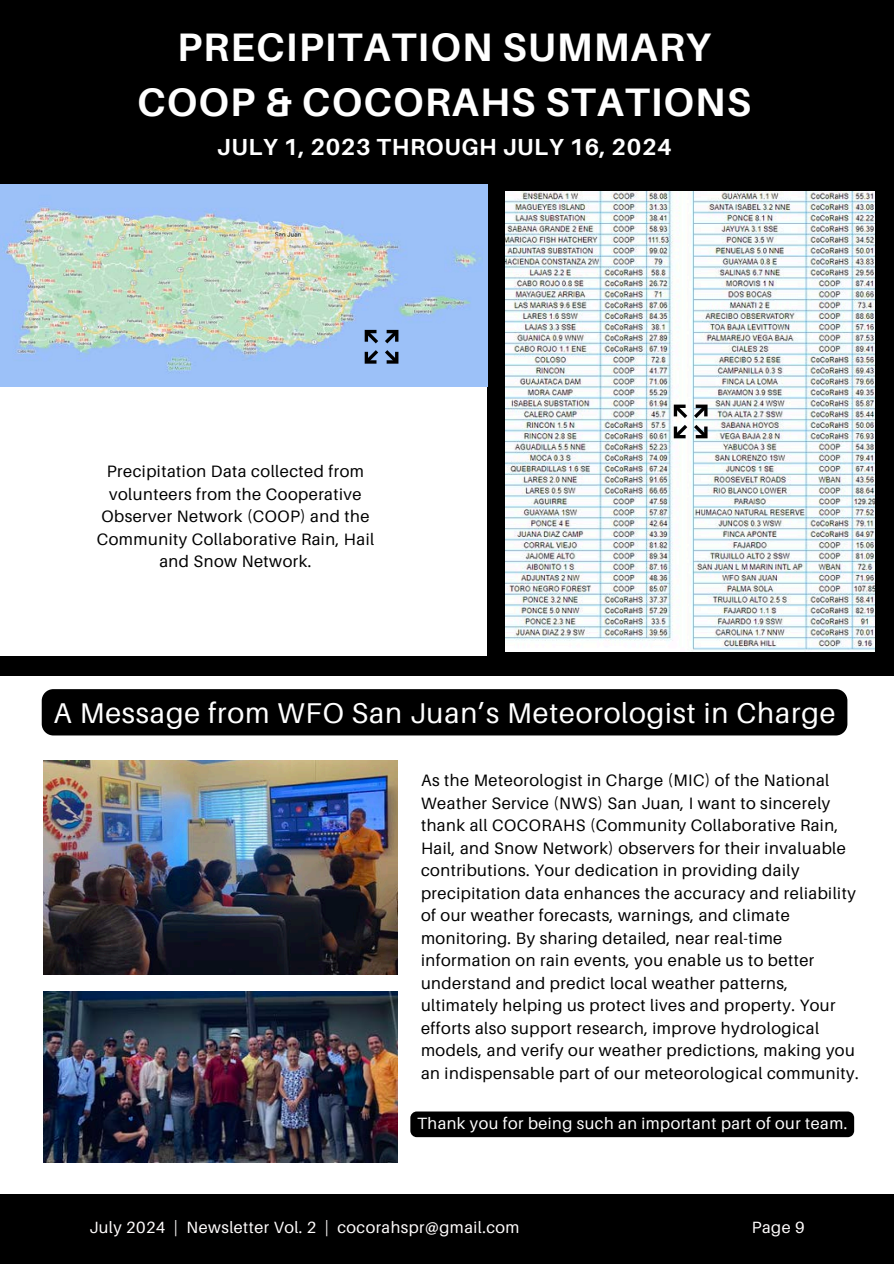
<style>
.page{position:relative;width:894px;height:1264px;background:#fff}
.page>*{position:absolute;margin:0;border:0;box-sizing:border-box;transform-origin:0 0}
.t1{font:700 39.75px/55.2px "Aileron";letter-spacing:.03em;color:#fff;text-align:center}
.t2{font:28.65px "Aileron";letter-spacing:.03em;color:#fff}
.t3{font:700 23.25px "Aileron";letter-spacing:.03em;color:#fff}
.t4{font:16.5px/22.5px "Aileron";letter-spacing:.03em;color:#000}
.t5{font:16.2px "Aileron";letter-spacing:.03em;color:#fffdfd}
.t6{font:16.2px "Aileron";letter-spacing:.03em;color:#fff}
</style>
<div class="page">
<div style="left:0;top:656px;width:893px;height:20px;background:#000"></div>
<div style="left:0;top:1193px;width:893px;height:70px;background:#000"></div>
<img style="left:44px;top:760px;width:353px;height:214px">
<img style="left:44px;top:991px;width:353px;height:171px">
<div style="left:487px;top:179px;width:406px;height:484px;background:#000"></div>
<img style="left:505px;top:191px;width:369px;height:460px">
<div style="left:0;top:0;width:893px;height:185px;background:#000"></div>
<img style="left:0;top:185px;width:487px;height:201px">
<svg style="left:673px;top:404px;width:34px;height:34px"></svg>
<div style="left:42px;top:689px;width:805px;height:46px;background:#000;border-radius:12px"></div>
<div style="left:410px;top:1111px;width:443px;height:26px;background:#000"></div>
<svg style="left:364px;top:330px;width:34px;height:33px"></svg>
<p class="t1" style="left:137px;top:19px;width:615px">PRECIPITATION SUMMARY<br>COOP &amp; COCORAHS STATIONS</p>
<p class="t3" style="left:217px;top:132px;width:456px">JULY 1, 2023 THROUGH JULY 16, 2024</p>
<p class="t4" style="left:97px;top:460px;width:279px;text-align:center">Precipitation Data collected from volunteers from the Cooperative<br>Observer Network (COOP) and the<br>Community Collaborative Rain, Hail and Snow Network.</p>
<h1 class="t2" style="left:54px;top:695px;width:783px">A Message from WFO San Juan’s Meteorologist in Charge</h1>
<p class="t4" style="left:421px;top:768px;width:439px">As the Meteorologist in Charge (MIC) of the National Weather Service (NWS) San Juan, I want to sincerely thank all COCORAHS (Community Collaborative Rain, Hail, and Snow Network) observers for their invaluable contributions. Your dedication in providing daily precipitation data enhances the accuracy and reliability of our weather forecasts, warnings, and climate monitoring. By sharing detailed, near real-time information on rain events, you enable us to better understand and predict local weather patterns, ultimately helping us protect lives and property. Your efforts also support research, improve hydrological models, and verify our weather predictions, making you an indispensable part of our meteorological community.</p>
<p class="t6" style="left:417px;top:1113px;width:431px">Thank you for being such an important part of our team.</p>
<p class="t5" style="left:89px;top:1217px;width:431px">July 2024 | Newsletter Vol. 2 | cocorahspr@gmail.com</p>
<p class="t5" style="left:751px;top:1217px;width:54px">Page 9</p>
</div>
